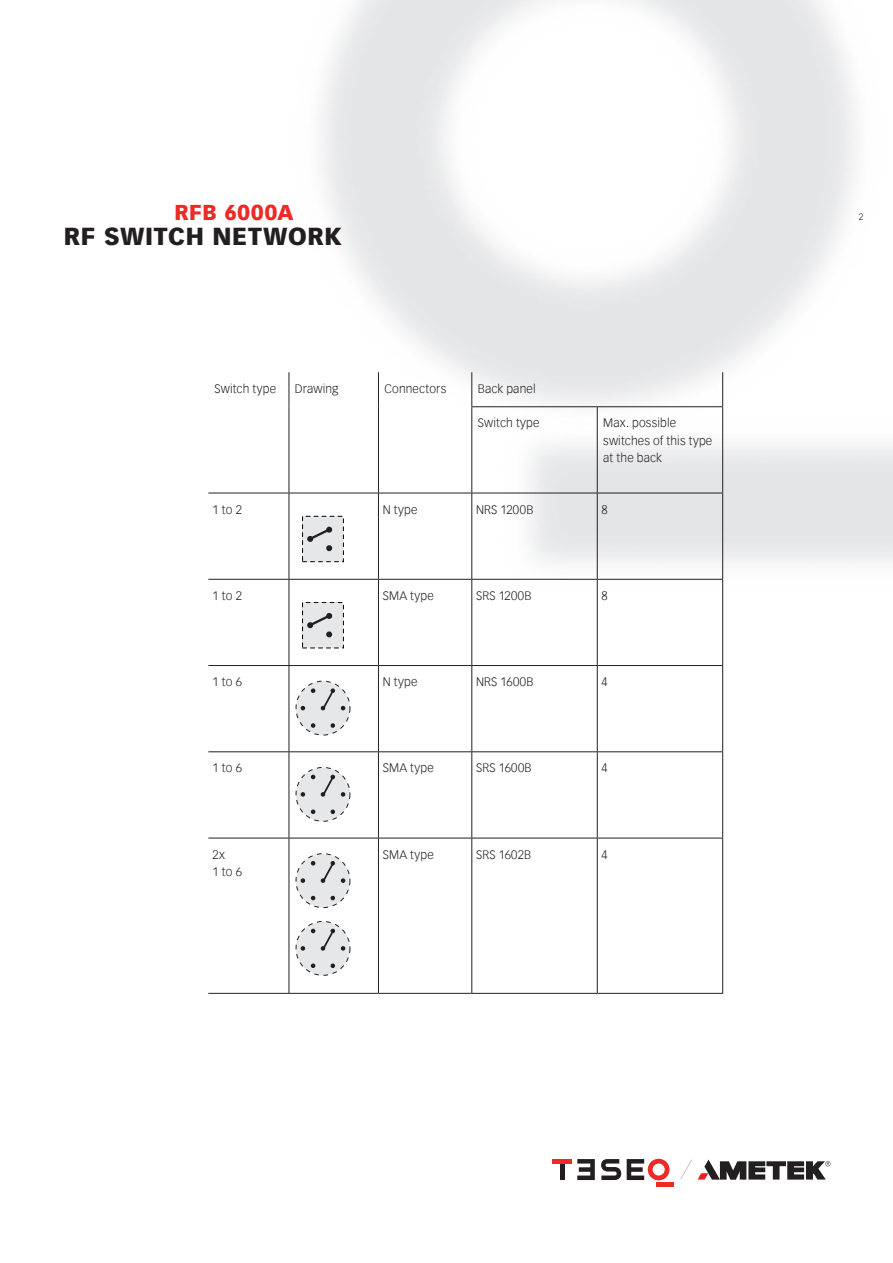
<style>
.page{position:relative;width:893px;height:1263px;background:#fff}
.page>*{position:absolute;margin:0;border:0;box-sizing:border-box;transform-origin:0 0}
.t1{font:900 24px "Vectora Com";letter-spacing:.025em;color:#231f20}
.t2{font:900 21px "Vectora Com";letter-spacing:.03em;color:#ee2926}
.t3{font:300 12px/17.2px "Vectora Com";letter-spacing:.015em;color:#231f20}
.t4{font:300 9px "Vectora Com";color:#231f20}
</style>
<div class="page">
<svg style="left:680px;top:1159px;width:150px;height:21px"></svg>
<div style="left:656px;top:1182px;width:18px;height:5px;background:#ee2926"></div>
<svg style="left:627px;top:1159px;width:43px;height:21px"></svg>
<svg style="left:577px;top:1159px;width:18px;height:21px"></svg>
<div style="left:560px;top:1163px;width:5px;height:17px;background:#231f20"></div>
<hr style="left:553px;top:1159px;width:19px;height:4px;background:#ee2926">
<svg style="left:601px;top:1159px;width:20px;height:21px"></svg>
<hr style="left:289px;top:372px;width:1px;height:35px;background:#231f20">
<hr style="left:378px;top:372px;width:1px;height:35px;background:#231f20">
<hr style="left:471px;top:372px;width:1px;height:34px;background:#231f20">
<hr style="left:722px;top:372px;width:1px;height:34px;background:#231f20">
<hr style="left:289px;top:407px;width:1px;height:86px;background:#231f20">
<hr style="left:378px;top:407px;width:1px;height:86px;background:#231f20">
<hr style="left:471px;top:406px;width:126px;height:1px;background:#231f20">
<hr style="left:471px;top:407px;width:1px;height:86px;background:#231f20">
<hr style="left:597px;top:406px;width:126px;height:1px;background:#231f20">
<hr style="left:597px;top:407px;width:1px;height:86px;background:#231f20">
<hr style="left:722px;top:407px;width:1px;height:86px;background:#231f20">
<hr style="left:208px;top:493px;width:81px;height:1px;background:#231f20">
<hr style="left:289px;top:493px;width:89px;height:1px;background:#231f20">
<hr style="left:289px;top:493px;width:1px;height:86px;background:#231f20">
<hr style="left:378px;top:493px;width:94px;height:1px;background:#231f20">
<hr style="left:378px;top:493px;width:1px;height:86px;background:#231f20">
<hr style="left:472px;top:493px;width:125px;height:1px;background:#231f20">
<hr style="left:471px;top:493px;width:1px;height:86px;background:#231f20">
<hr style="left:597px;top:493px;width:126px;height:1px;background:#231f20">
<hr style="left:597px;top:493px;width:1px;height:86px;background:#231f20">
<hr style="left:722px;top:493px;width:1px;height:86px;background:#231f20">
<hr style="left:208px;top:579px;width:81px;height:1px;background:#231f20">
<hr style="left:289px;top:579px;width:89px;height:1px;background:#231f20">
<hr style="left:289px;top:580px;width:1px;height:85px;background:#231f20">
<hr style="left:378px;top:579px;width:94px;height:1px;background:#231f20">
<hr style="left:378px;top:580px;width:1px;height:85px;background:#231f20">
<hr style="left:472px;top:579px;width:125px;height:1px;background:#231f20">
<hr style="left:471px;top:580px;width:1px;height:85px;background:#231f20">
<hr style="left:597px;top:579px;width:126px;height:1px;background:#231f20">
<hr style="left:597px;top:580px;width:1px;height:85px;background:#231f20">
<hr style="left:722px;top:580px;width:1px;height:85px;background:#231f20">
<hr style="left:208px;top:665px;width:81px;height:1px;background:#231f20">
<hr style="left:289px;top:665px;width:89px;height:1px;background:#231f20">
<hr style="left:289px;top:666px;width:1px;height:85px;background:#231f20">
<hr style="left:378px;top:665px;width:94px;height:1px;background:#231f20">
<hr style="left:378px;top:666px;width:1px;height:85px;background:#231f20">
<hr style="left:472px;top:665px;width:125px;height:1px;background:#231f20">
<hr style="left:471px;top:666px;width:1px;height:85px;background:#231f20">
<hr style="left:597px;top:665px;width:126px;height:1px;background:#231f20">
<hr style="left:597px;top:666px;width:1px;height:85px;background:#231f20">
<hr style="left:722px;top:666px;width:1px;height:85px;background:#231f20">
<hr style="left:208px;top:751px;width:81px;height:1px;background:#231f20">
<hr style="left:289px;top:751px;width:89px;height:1px;background:#231f20">
<hr style="left:289px;top:752px;width:1px;height:86px;background:#231f20">
<hr style="left:378px;top:751px;width:94px;height:1px;background:#231f20">
<hr style="left:378px;top:752px;width:1px;height:86px;background:#231f20">
<hr style="left:472px;top:751px;width:125px;height:1px;background:#231f20">
<hr style="left:471px;top:752px;width:1px;height:86px;background:#231f20">
<hr style="left:597px;top:751px;width:126px;height:1px;background:#231f20">
<hr style="left:597px;top:752px;width:1px;height:86px;background:#231f20">
<hr style="left:722px;top:752px;width:1px;height:86px;background:#231f20">
<hr style="left:208px;top:838px;width:81px;height:1px;background:#231f20">
<hr style="left:289px;top:838px;width:89px;height:1px;background:#231f20">
<hr style="left:289px;top:838px;width:1px;height:155px;background:#231f20">
<hr style="left:378px;top:838px;width:94px;height:1px;background:#231f20">
<hr style="left:378px;top:838px;width:1px;height:155px;background:#231f20">
<hr style="left:472px;top:838px;width:125px;height:1px;background:#231f20">
<hr style="left:471px;top:838px;width:1px;height:155px;background:#231f20">
<hr style="left:597px;top:838px;width:126px;height:1px;background:#231f20">
<hr style="left:597px;top:838px;width:1px;height:155px;background:#231f20">
<hr style="left:722px;top:838px;width:1px;height:155px;background:#231f20">
<hr style="left:208px;top:993px;width:81px;height:1px;background:#231f20">
<hr style="left:289px;top:993px;width:89px;height:1px;background:#231f20">
<hr style="left:378px;top:993px;width:94px;height:1px;background:#231f20">
<hr style="left:472px;top:993px;width:125px;height:1px;background:#231f20">
<hr style="left:597px;top:993px;width:126px;height:1px;background:#231f20">
<div style="left:303px;top:516px;width:40px;height:46px;background:#e6e7e9"></div>
<div style="left:302px;top:516px;width:42px;height:46px;border:1px dashed #000"></div>
<svg style="left:307px;top:527px;width:25px;height:24px"></svg>
<div style="left:303px;top:602px;width:40px;height:46px;background:#e6e7e9"></div>
<div style="left:302px;top:602px;width:42px;height:46px;border:1px dashed #000"></div>
<svg style="left:307px;top:613px;width:25px;height:24px"></svg>
<div style="left:296px;top:681px;width:54px;height:54px;background:#e6e7e9;border-radius:50%"></div>
<div style="left:296px;top:681px;width:54px;height:54px;border:1px dashed #231f20;border-radius:50%"></div>
<svg style="left:301px;top:706px;width:4px;height:4px"></svg>
<svg style="left:311px;top:688px;width:4px;height:5px"></svg>
<svg style="left:321px;top:688px;width:14px;height:22px"></svg>
<svg style="left:341px;top:706px;width:4px;height:4px"></svg>
<svg style="left:331px;top:723px;width:4px;height:5px"></svg>
<svg style="left:311px;top:723px;width:4px;height:5px"></svg>
<div style="left:296px;top:767px;width:54px;height:54px;background:#e6e7e9;border-radius:50%"></div>
<div style="left:296px;top:767px;width:54px;height:54px;border:1px dashed #231f20;border-radius:50%"></div>
<svg style="left:301px;top:792px;width:4px;height:5px"></svg>
<svg style="left:311px;top:775px;width:4px;height:4px"></svg>
<svg style="left:321px;top:774px;width:14px;height:23px"></svg>
<svg style="left:341px;top:792px;width:4px;height:5px"></svg>
<svg style="left:331px;top:809px;width:4px;height:5px"></svg>
<svg style="left:311px;top:809px;width:4px;height:5px"></svg>
<div style="left:296px;top:854px;width:54px;height:53px;background:#e6e7e9;border-radius:50%"></div>
<div style="left:296px;top:853px;width:54px;height:55px;border:1px dashed #231f20;border-radius:50%"></div>
<svg style="left:301px;top:878px;width:4px;height:5px"></svg>
<svg style="left:311px;top:861px;width:4px;height:4px"></svg>
<svg style="left:321px;top:861px;width:14px;height:22px"></svg>
<svg style="left:341px;top:878px;width:4px;height:5px"></svg>
<svg style="left:331px;top:896px;width:4px;height:4px"></svg>
<svg style="left:311px;top:896px;width:4px;height:4px"></svg>
<div style="left:296px;top:921px;width:54px;height:54px;background:#e6e7e9;border-radius:50%"></div>
<div style="left:296px;top:921px;width:54px;height:54px;border:1px dashed #231f20;border-radius:50%"></div>
<svg style="left:301px;top:946px;width:4px;height:5px"></svg>
<svg style="left:311px;top:929px;width:4px;height:4px"></svg>
<svg style="left:321px;top:928px;width:14px;height:23px"></svg>
<svg style="left:341px;top:946px;width:4px;height:5px"></svg>
<svg style="left:331px;top:963px;width:4px;height:5px"></svg>
<svg style="left:311px;top:963px;width:4px;height:5px"></svg>
<h2 class="t2" style="left:174px;top:200px;width:121px">RFB 6000A</h2>
<h1 class="t1" style="left:64px;top:221px;width:280px">RF SWITCH NETWORK</h1>
<p class="t3" style="left:214px;top:380px;width:63px">Switch type</p>
<p class="t3" style="left:295px;top:380px;width:45px">Drawing</p>
<p class="t3" style="left:384px;top:380px;width:63px">Connectors</p>
<p class="t3" style="left:478px;top:380px;width:59px">Back panel</p>
<p class="t3" style="left:478px;top:414px;width:63px">Switch type</p>
<p class="t3" style="left:603px;top:414px;width:111px">Max. possible switches of this type at the back</p>
<p class="t3" style="left:213px;top:501px;width:31px">1 to 2</p>
<p class="t3" style="left:383px;top:501px;width:36px">N type</p>
<p class="t3" style="left:476px;top:501px;width:59px">NRS 1200B</p>
<p class="t3" style="left:601px;top:501px;width:8px">8</p>
<p class="t3" style="left:213px;top:587px;width:31px">1 to 2</p>
<p class="t3" style="left:383px;top:587px;width:53px">SMA type</p>
<p class="t3" style="left:476px;top:587px;width:57px">SRS 1200B</p>
<p class="t3" style="left:601px;top:587px;width:8px">8</p>
<p class="t3" style="left:213px;top:673px;width:31px">1 to 6</p>
<p class="t3" style="left:383px;top:673px;width:36px">N type</p>
<p class="t3" style="left:476px;top:673px;width:59px">NRS 1600B</p>
<p class="t3" style="left:601px;top:673px;width:8px">4</p>
<p class="t3" style="left:213px;top:759px;width:31px">1 to 6</p>
<p class="t3" style="left:383px;top:759px;width:53px">SMA type</p>
<p class="t3" style="left:476px;top:759px;width:57px">SRS 1600B</p>
<p class="t3" style="left:601px;top:759px;width:8px">4</p>
<p class="t3" style="left:213px;top:846px;width:31px">2x<br>1 to 6</p>
<p class="t3" style="left:383px;top:846px;width:53px">SMA type</p>
<p class="t3" style="left:476px;top:846px;width:57px">SRS 1602B</p>
<p class="t3" style="left:601px;top:846px;width:8px">4</p>
<p class="t4" style="left:859px;top:211px;width:6px">2</p>
</div>
